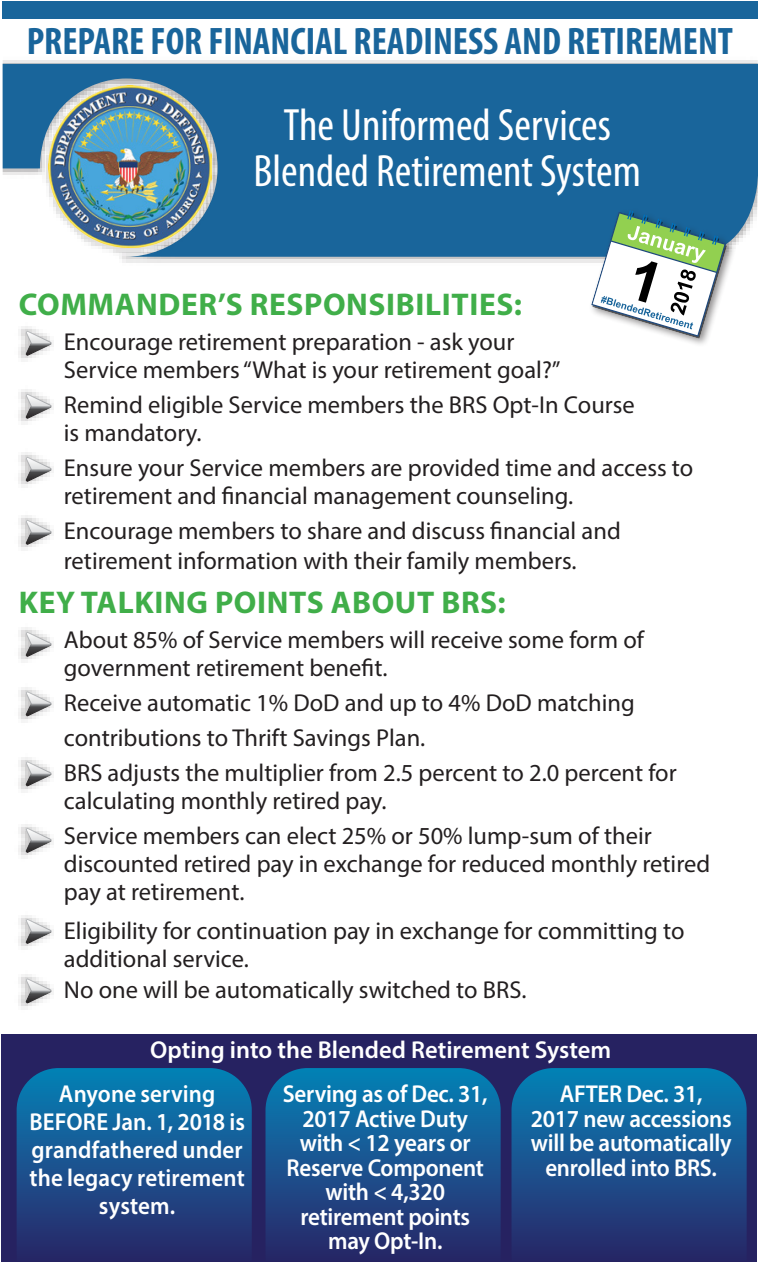
<style>
.page{position:relative;width:758px;height:1262px;background:#fff}
.page>*{position:absolute;margin:0;border:0;box-sizing:border-box;transform-origin:0 0}
.t1{font:condensed 45.5px "Myriad Pro";color:#fff}
.t2{font:700 condensed 38.5px "Myriad Pro";color:#19659b}
.t3{font:700 31.5px "Myriad Pro";letter-spacing:.02em;color:#40ae49}
.t4{font:24.5px/28px "Myriad Pro";color:#231f20}
.t5{font:600 24.5px/24.5px "Myriad Pro";letter-spacing:-.01em;color:#fff;text-align:center;scale:.94 1}
.t6{font:600 24.5px/44.4px "Myriad Pro";letter-spacing:-.01em;color:#fff}
</style>
<div class="page">
<div style="left:2px;top:64px;width:755px;height:193px;background:#19659b"></div>
<div style="left:2px;top:1px;width:755px;height:18px;background:#19659b"></div>
<img style="left:43px;top:81px;width:178px;height:179px">
<img style="left:48px;top:85px;width:163px;height:163px">
<div style="left:1px;top:1034px;width:756px;height:227px;background:#262261"></div>
<svg style="left:17px;top:1068px;width:235px;height:178px;background:#175590"></svg>
<svg style="left:265px;top:1068px;width:235px;height:178px;background:#175590"></svg>
<svg style="left:511px;top:1068px;width:235px;height:178px;background:#175590"></svg>
<div style="left:588px;top:208px;width:148px;height:140px;background:#231f20;opacity:.5"></div>
<svg style="left:591px;top:210px;width:136px;height:129px"></svg>
<img style="left:18px;top:326px;width:36px;height:36px">
<svg style="left:25px;top:331px;width:26px;height:25px"></svg>
<img style="left:18px;top:389px;width:36px;height:36px">
<svg style="left:25px;top:394px;width:26px;height:25px"></svg>
<img style="left:18px;top:452px;width:36px;height:36px">
<svg style="left:25px;top:457px;width:26px;height:25px"></svg>
<img style="left:18px;top:515px;width:36px;height:36px">
<svg style="left:25px;top:520px;width:26px;height:25px"></svg>
<img style="left:18px;top:627px;width:36px;height:36px">
<svg style="left:25px;top:632px;width:26px;height:25px"></svg>
<img style="left:18px;top:687px;width:36px;height:36px">
<svg style="left:25px;top:691px;width:26px;height:25px"></svg>
<img style="left:18px;top:757px;width:36px;height:36px">
<svg style="left:25px;top:761px;width:26px;height:25px"></svg>
<img style="left:18px;top:824px;width:36px;height:35px">
<svg style="left:25px;top:828px;width:26px;height:25px"></svg>
<img style="left:18px;top:915px;width:36px;height:35px">
<svg style="left:25px;top:919px;width:26px;height:25px"></svg>
<img style="left:18px;top:974px;width:36px;height:36px">
<svg style="left:25px;top:978px;width:26px;height:25px"></svg>
<p class="t2" style="left:27px;top:17px;width:708px">PREPARE FOR FINANCIAL READINESS AND RETIREMENT</p>
<p class="t1" style="left:284px;top:97px;width:329px">The Uniformed Services</p>
<p class="t1" style="left:253px;top:143px;width:389px">Blended Retirement System</p>
<p class="t3" style="left:19px;top:284px;width:505px">COMMANDER’S RESPONSIBILITIES:</p>
<p class="t4" style="left:64px;top:327px;width:498px">Encourage retirement preparation - ask your<br>Service members “What is your retirement goal?”</p>
<p class="t4" style="left:64px;top:390px;width:572px">Remind eligible Service members the BRS Opt-In Course</p>
<p class="t4" style="left:64px;top:418px;width:139px">is mandatory.</p>
<p class="t4" style="left:64px;top:453px;width:631px">Ensure your Service members are provided time and access to retirement and financial management counseling.</p>
<p class="t4" style="left:64px;top:516px;width:558px">Encourage members to share and discuss financial and</p>
<p class="t4" style="left:64px;top:546px;width:514px">retirement information with their family members.</p>
<p class="t3" style="left:19px;top:582px;width:488px">KEY TALKING POINTS ABOUT BRS:</p>
<p class="t4" style="left:64px;top:626px;width:581px">About 85% of Service members will receive some form of government retirement benefit.</p>
<p class="t4" style="left:64px;top:689px;width:572px">Receive automatic 1% DoD and up to 4% DoD matching</p>
<p class="t4" style="left:64px;top:724px;width:363px">contributions to Thrift Savings Plan.</p>
<p class="t4" style="left:64px;top:759px;width:614px">BRS adjusts the multiplier from 2.5 percent to 2.0 percent for calculating monthly retired pay.</p>
<p class="t4" style="left:64px;top:822px;width:589px">Service members can elect 25% or 50% lump-sum of their</p>
<p class="t4" style="left:64px;top:850px;width:648px">discounted retired pay in exchange for reduced monthly retired pay at retirement.</p>
<p class="t4" style="left:64px;top:916px;width:622px">Eligibility for continuation pay in exchange for committing to additional service.</p>
<p class="t4" style="left:64px;top:976px;width:464px">No one will be automatically switched to BRS.</p>
<p class="t6" style="left:59px;top:1027px;width:554px;text-indent:91px">Opting into the Blended Retirement System<br>Anyone serving</p>
<p class="t5" style="left:29px;top:1107px;width:231px;line-height:28px">BEFORE Jan. 1, 2018 is grandfathered under the legacy retirement system.</p>
<p class="t5" style="left:283px;top:1081px;width:219px">Serving as of Dec. 31,<br>2017 Active Duty with &lt; 12 years or<br>Reserve Component with &lt; 4,320 retirement points may Opt-In.</p>
<p class="t5" style="left:531px;top:1081px;width:215px">AFTER Dec. 31,<br>2017 new accessions will be automatically enrolled into BRS.</p>
</div>
